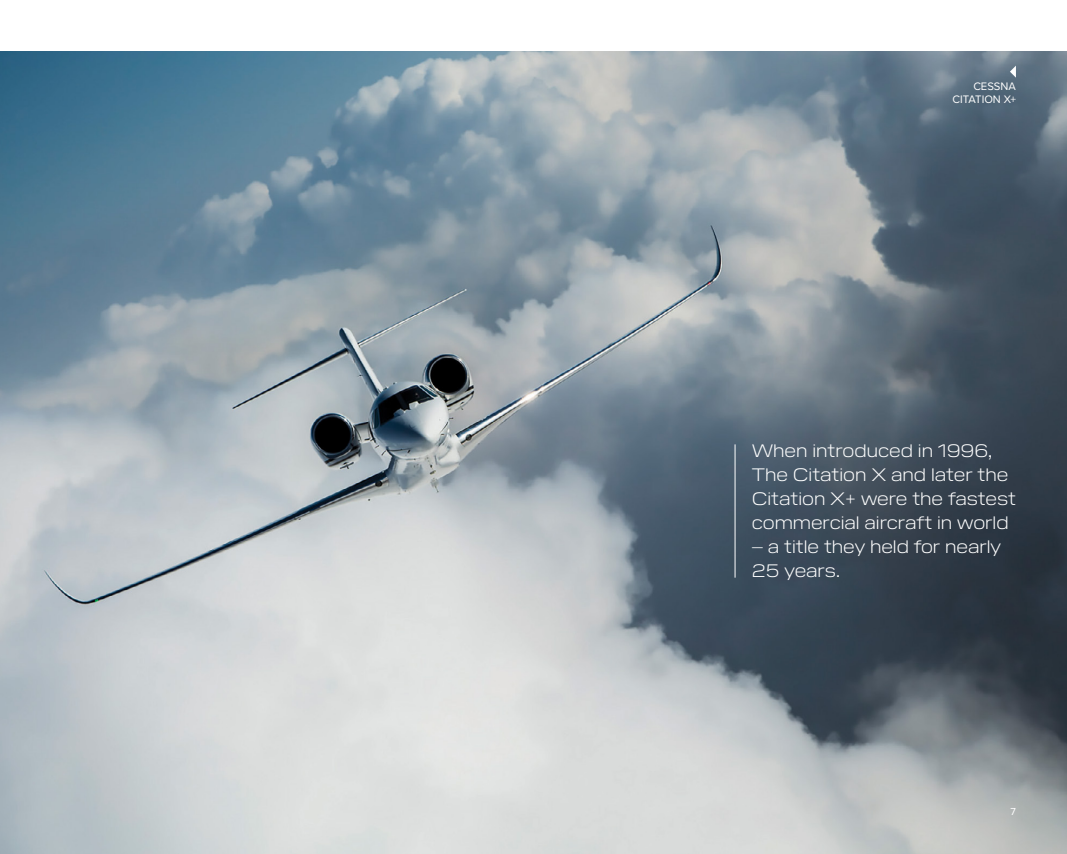
<style>
.page{position:relative;width:1067px;height:854px;background:#fff}
.page>*{position:absolute;margin:0;border:0;box-sizing:border-box;transform-origin:0 0}
.t1{font:300 18px/24px "Pilat Wide";color:#fff}
.t2{font:11.25px/12.8px "Proxima Nova";color:#fff;text-align:right}
.t3{font:10.5px "Proxima Nova";color:#fff}
</style>
<div class="page">
<img style="left:0;top:51px;width:1066px;height:802px">
<hr style="left:734px;top:444px;width:1px;height:133px;background:#fff">
<svg style="left:1009px;top:66px;width:6px;height:12px"></svg>
<p class="t2" style="left:952px;top:80px;width:65px">CESSNA<br>CITATION X+</p>
<p class="t1" style="left:751px;top:437px;width:266px">When introduced in 1996,<br>The Citation X and later the<br>Citation X+ were the fastest commercial aircraft in world</p>
<p class="t1" style="left:751px;top:533px;width:251px">– a title they held for nearly<br>25 years.</p>
<p class="t3" style="left:1010px;top:803px;width:7px">7</p>
</div>
